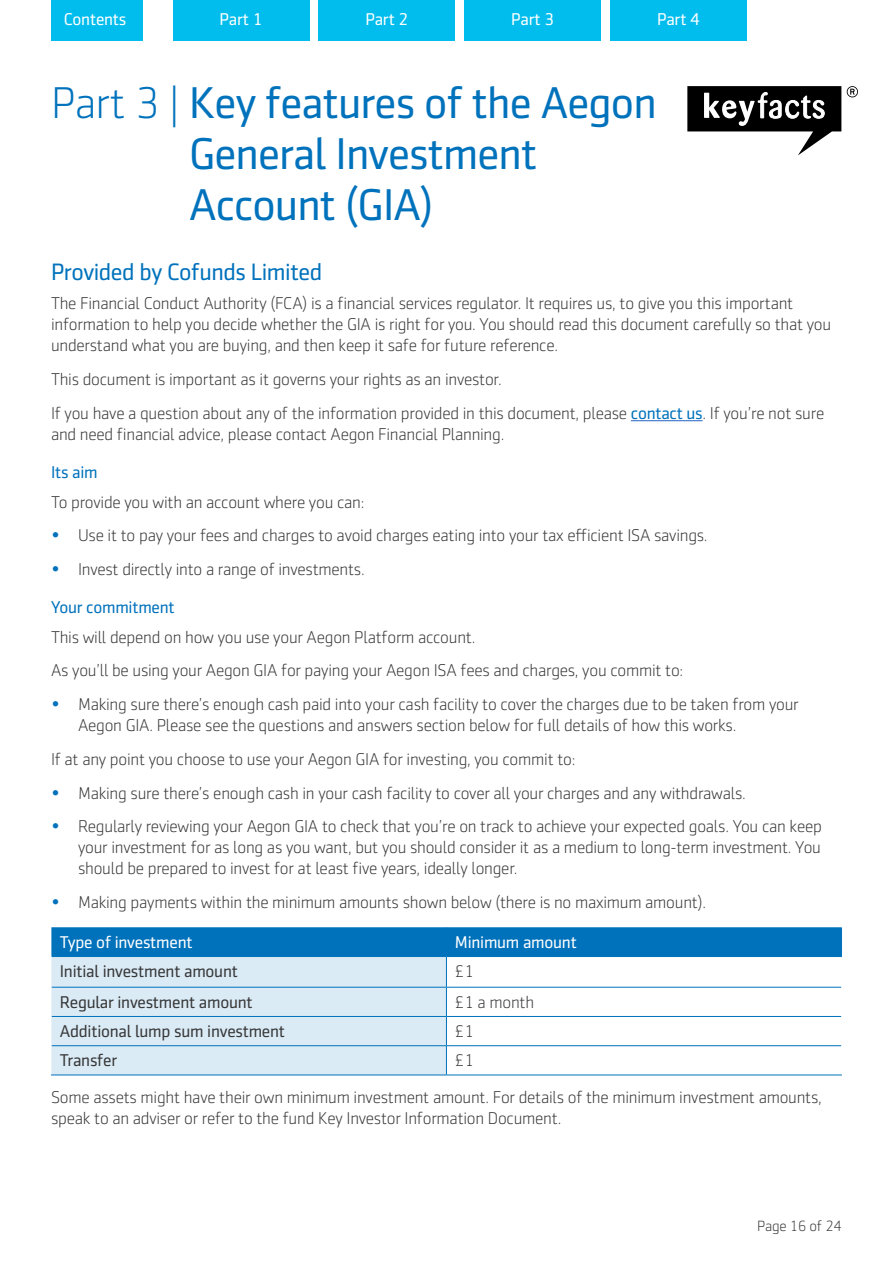
<style>
.page{position:relative;width:893px;height:1263px;background:#fff}
.page>*{position:absolute;margin:0;border:0;box-sizing:border-box;transform-origin:0 0}
.t1{font:45px/51px "Sentico Sans DT";letter-spacing:-.02em;color:#0072bc}
.t2{font:24px "Sentico Sans DT";letter-spacing:-.02em;color:#0072bc}
.t3{font:300 17.25px/21px "Sentico Sans DT";letter-spacing:-.015em;color:#373636}
.t4{font:17.25px "Sentico Sans DT";letter-spacing:-.015em;color:#383839}
.t5{font:17.25px "Sentico Sans DT";letter-spacing:-.015em;color:#fff}
.t6{font:17.25px "Sentico Sans DT";letter-spacing:-.015em;color:#0072bc}
.t7{font:300 17.25px "Sentico Sans DT";letter-spacing:-.015em;color:#383839}
.t8{font:300 15px "Sentico Sans DT";letter-spacing:-.015em;color:#383839}
.s1{font-weight:300}
.s2{font-weight:400;color:#0072bc}
.s3{font-weight:400;font-size:18px;color:#0072bc}
</style>
<div class="page">
<div style="left:51px;top:0;width:91px;height:40px;background:#00bdee"></div>
<div style="left:173px;top:0;width:136px;height:40px;background:#00bdee"></div>
<div style="left:319px;top:0;width:136px;height:40px;background:#00bdee"></div>
<div style="left:465px;top:0;width:136px;height:40px;background:#00bdee"></div>
<div style="left:610px;top:0;width:136px;height:40px;background:#00bdee"></div>
<hr style="left:631px;top:420px;width:72px;height:1px;background:#2563c5">
<div style="left:51px;top:956px;width:395px;height:118px;background:#daebf5"></div>
<div style="left:51px;top:927px;width:791px;height:29px;background:#0072bc"></div>
<hr style="left:52px;top:956px;width:394px;height:1px;background:#0072bc">
<hr style="left:52px;top:987px;width:394px;height:1px;background:#0072bc">
<hr style="left:52px;top:1016px;width:394px;height:1px;background:#0072bc">
<hr style="left:52px;top:1045px;width:394px;height:1px;background:#0072bc">
<hr style="left:51px;top:1074px;width:395px;height:1px;background:#0072bc">
<hr style="left:446px;top:957px;width:1px;height:30px;background:#0072bc">
<svg style="left:446px;top:988px;width:1px;height:86px"></svg>
<hr style="left:446px;top:956px;width:396px;height:1px;background:#0072bc">
<hr style="left:446px;top:987px;width:395px;height:1px;background:#0072bc">
<hr style="left:446px;top:1016px;width:395px;height:1px;background:#0072bc">
<hr style="left:446px;top:1045px;width:395px;height:1px;background:#0072bc">
<hr style="left:446px;top:1074px;width:396px;height:1px;background:#0072bc">
<svg style="left:687px;top:86px;width:154px;height:69px"></svg>
<svg style="left:847px;top:86px;width:11px;height:11px"></svg>
<p class="t5" style="left:64px;top:10px;width:64px">Contents</p>
<p class="t5" style="left:220px;top:10px;width:45px">Part 1</p>
<p class="t5" style="left:365px;top:10px;width:45px">Part 2</p>
<p class="t5" style="left:511px;top:10px;width:45px">Part 3</p>
<p class="t5" style="left:657px;top:10px;width:45px">Part 4</p>
<h1 class="t1" style="left:189px;top:77px;width:469px;text-indent:-138px"><span class="s1">Part 3 |</span> Key features of the Aegon<br>General Investment<br>Account (GIA)</h1>
<h2 class="t2" style="left:51px;top:259px;width:273px">Provided by Cofunds Limited</h2>
<p class="t3" style="left:51px;top:293px;width:782px">The Financial Conduct Authority (FCA) is a financial services regulator. It requires us, to give you this important information to help you decide whether the GIA is right for you. You should read this document carefully so that you understand what you are buying, and then keep it safe for future reference.</p>
<p class="t3" style="left:51px;top:363px;width:775px;line-height:33.8px">This document is important as it governs your rights as an investor.<br>If you have a question about any of the information provided in this document, please <span class="s2">contact us</span>. If you’re not sure</p>
<p class="t3" style="left:51px;top:424px;width:455px">and need financial advice, please contact Aegon Financial Planning.</p>
<p class="t6" style="left:51px;top:463px;width:48px">Its aim</p>
<p class="t3" style="left:51px;top:491px;width:315px">To provide you with an account where you can:</p>
<p class="t3" style="left:51px;top:525px;width:658px"><span class="s3">•</span> Use it to pay your fees and charges to avoid charges eating into your tax efficient ISA savings.</p>
<p class="t3" style="left:51px;top:559px;width:315px"><span class="s3">•</span> Invest directly into a range of investments.</p>
<p class="t6" style="left:51px;top:598px;width:125px">Your commitment</p>
<p class="t3" style="left:51px;top:620px;width:634px;line-height:33.8px">This will depend on how you use your Aegon Platform account.<br>As you’ll be using your Aegon GIA for paying your Aegon ISA fees and charges, you commit to:</p>
<p class="t3" style="left:78px;top:694px;width:722px;text-indent:-27px"><span class="s3">•</span> Making sure there’s enough cash paid into your cash facility to cover the charges due to be taken from your<br>Aegon GIA. Please see the questions and answers section below for full details of how this works.</p>
<p class="t3" style="left:51px;top:749px;width:526px">If at any point you choose to use your Aegon GIA for investing, you commit to:</p>
<p class="t3" style="left:51px;top:782px;width:696px"><span class="s3">•</span> Making sure there’s enough cash in your cash facility to cover all your charges and any withdrawals.</p>
<p class="t3" style="left:78px;top:816px;width:745px;text-align:justify;text-indent:-27px"><span class="s3">•</span> Regularly reviewing your Aegon GIA to check that you’re on track to achieve your expected goals. You can keep your investment for as long as you want, but you should consider it as a medium to long-term investment. You should be prepared to invest for at least five years, ideally longer.</p>
<p class="t3" style="left:51px;top:892px;width:657px"><span class="s3">•</span> Making payments within the minimum amounts shown below (there is no maximum amount).</p>
<p class="t5" style="left:60px;top:933px;width:134px">Type of investment</p>
<p class="t5" style="left:455px;top:933px;width:123px">Minimum amount</p>
<p class="t4" style="left:60px;top:962px;width:180px">Initial investment amount</p>
<p class="t7" style="left:455px;top:962px;width:20px">£1</p>
<p class="t4" style="left:60px;top:993px;width:194px">Regular investment amount</p>
<p class="t7" style="left:455px;top:993px;width:81px">£1 a month</p>
<p class="t4" style="left:60px;top:1022px;width:227px">Additional lump sum investment</p>
<p class="t7" style="left:455px;top:1022px;width:20px">£1</p>
<p class="t4" style="left:60px;top:1051px;width:59px">Transfer</p>
<p class="t7" style="left:455px;top:1051px;width:20px">£1</p>
<p class="t3" style="left:51px;top:1087px;width:772px">Some assets might have their own minimum investment amount. For details of the minimum investment amounts, speak to an adviser or refer to the fund Key Investor Information Document.</p>
<p class="t8" style="left:757px;top:1218px;width:86px">Page 16 of 24</p>
</div>
